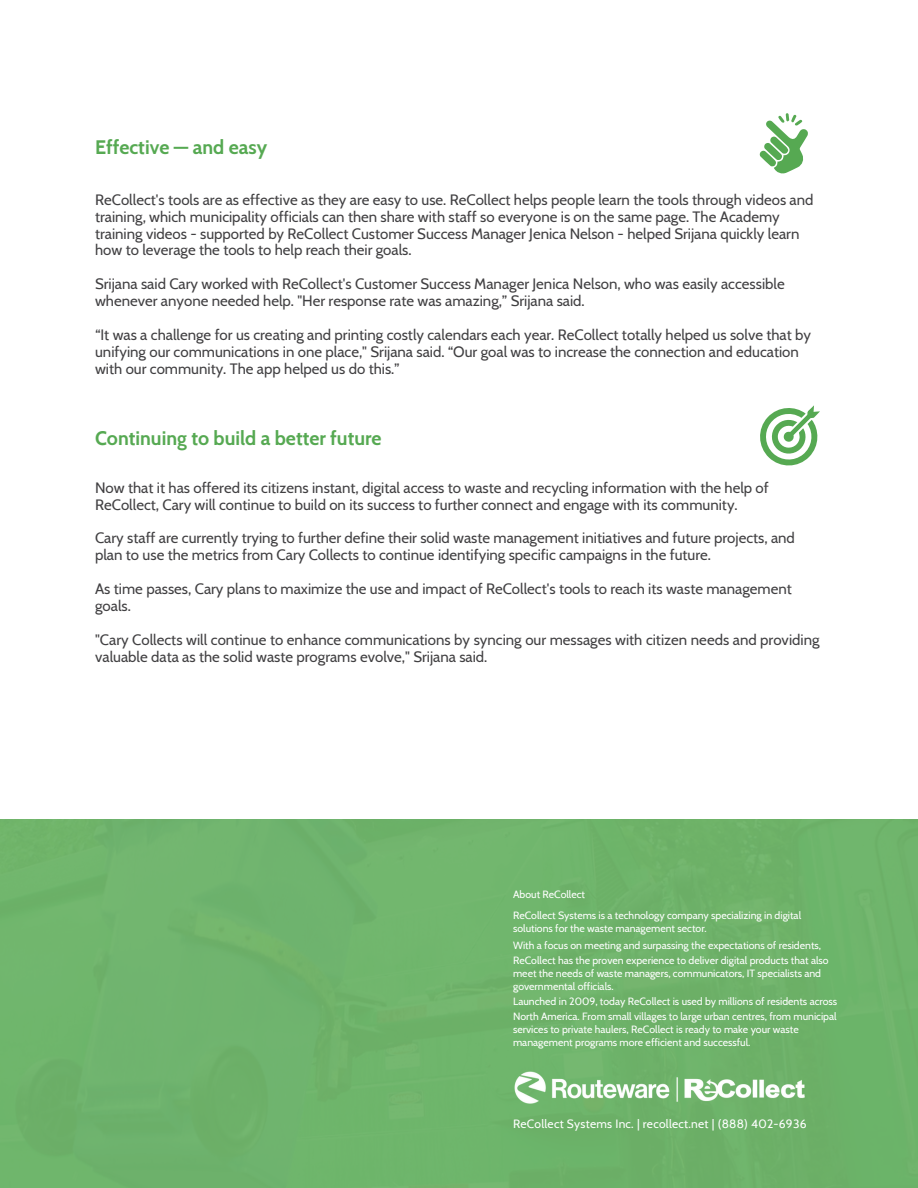
<style>
.page{position:relative;width:918px;height:1188px;background:#fff}
.page>*{position:absolute;margin:0;border:0;box-sizing:border-box;transform-origin:0 0}
.t1{font:700 19.5px "Cabin";color:#56a952}
.t2{font:15px/16.8px "Cabin";color:#414042}
.t3{font:12px "Cabin";letter-spacing:.02em;color:#fff}
.t4{font:10.5px/13.5px "Cabin";color:#fff}
</style>
<div class="page">
<div style="left:0;top:819px;width:917px;height:369px;background:#6fb46c"></div>
<svg style="left:760px;top:405px;width:60px;height:61px"></svg>
<svg style="left:759px;top:113px;width:49px;height:61px"></svg>
<img style="left:514px;top:1071px;width:291px;height:33px">
<h1 class="t1" style="left:95px;top:135px;width:174px">Effective — and easy</h1>
<p class="t2" style="left:95px;top:191px;width:720px">ReCollect's tools are as effective as they are easy to use. ReCollect helps people learn the tools through videos and training, which municipality officials can then share with staff so everyone is on the same page. The Academy training videos - supported by ReCollect Customer Success Manager Jenica Nelson - helped Srijana quickly learn how to leverage the tools to help reach their goals.</p>
<p class="t2" style="left:95px;top:275px;width:691px">Srijana said Cary worked with ReCollect's Customer Success Manager Jenica Nelson, who was easily accessible whenever anyone needed help. "Her response rate was amazing,” Srijana said.</p>
<p class="t2" style="left:95px;top:326px;width:718px">“It was a challenge for us creating and printing costly calendars each year. ReCollect totally helped us solve that by unifying our communications in one place," Srijana said. “Our goal was to increase the connection and education with our community. The app helped us do this.”</p>
<h1 class="t1" style="left:95px;top:426px;width:288px">Continuing to build a better future</h1>
<p class="t2" style="left:95px;top:479px;width:675px">Now that it has offered its citizens instant, digital access to waste and recycling information with the help of<br>ReCollect, Cary will continue to build on its success to further connect and engage with its community.</p>
<p class="t2" style="left:95px;top:530px;width:701px">Cary staff are currently trying to further define their solid waste management initiatives and future projects, and plan to use the metrics from Cary Collects to continue identifying specific campaigns in the future.</p>
<p class="t2" style="left:95px;top:580px;width:698px">As time passes, Cary plans to maximize the use and impact of ReCollect's tools to reach its waste management goals.</p>
<p class="t2" style="left:95px;top:631px;width:726px">"Cary Collects will continue to enhance communications by syncing our messages with citizen needs and providing valuable data as the solid waste programs evolve," Srijana said.</p>
<p class="t4" style="left:513px;top:885px;width:290px;line-height:20.2px">About ReCollect<br>ReCollect Systems is a technology company specializing in digital</p>
<p class="t4" style="left:513px;top:920px;width:310px;line-height:16.8px">solutions for the waste management sector.<br>With a focus on meeting and surpassing the expectations of residents,</p>
<p class="t4" style="left:513px;top:953px;width:317px">ReCollect has the proven experience to deliver digital products that also meet the needs of waste managers, communicators, IT specialists and</p>
<p class="t4" style="left:513px;top:978px;width:326px;line-height:15.8px">governmental officials.<br>Launched in 2009, today ReCollect is used by millions of residents across</p>
<p class="t4" style="left:513px;top:1009px;width:325px">North America. From small villages to large urban centres, from municipal services to private haulers, ReCollect is ready to make your waste</p>
<p class="t4" style="left:513px;top:1035px;width:239px">management programs more efficient and successful.</p>
<p class="t3" style="left:513px;top:1116px;width:295px">ReCollect Systems Inc. | recollect.net | (888) 402-6936</p>
</div>
